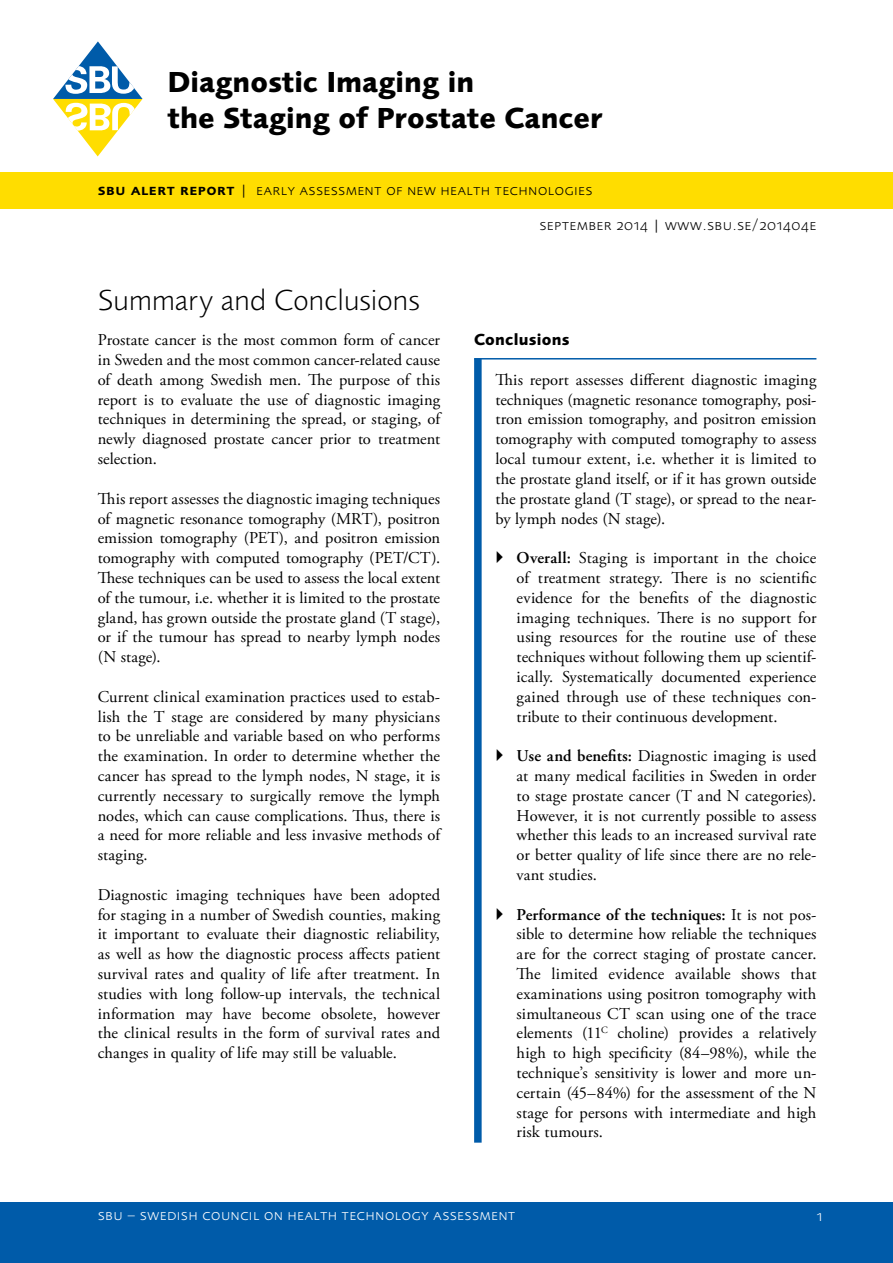
<style>
.page{position:relative;width:893px;height:1263px;background:#fff}
.page>*{position:absolute;margin:0;border:0;box-sizing:border-box;transform-origin:0 0}
.Rapporttitel{font:700 30px/36px "Foundry Sans";color:#000}
.Kapitelrubrik{font:300 30px "Foundry Sans";letter-spacing:.005em;color:#000}
.Brödtext{font:16.5px/19.8px "Adobe Garamond Pro";letter-spacing:.005em;color:#000;text-align:justify}
.Rubrik__Slutsats___S{font:700 16.5px "Foundry Sans";letter-spacing:.015em;color:#000}
.Sidhuvud_svart{font:300 15.45px "Foundry Sans Expert";letter-spacing:.03em;color:#000}
.Sidhuvud_vitt{font:300 15.45px "Foundry Sans Expert";letter-spacing:.03em;color:#fff}
.s1{font-weight:600}
</style>
<div class="page">
<div style="left:0;top:1202px;width:893px;height:61px;background:#005ba9"></div>
<svg style="left:53px;top:41px;width:90px;height:115px"></svg>
<div style="left:0;top:173px;width:893px;height:36px;background:#fd0"></div>
<hr style="left:474px;top:358px;width:342px;height:1px;background:#005ba9">
<div style="left:474px;top:359px;width:8px;height:784px;background:#005ba9"></div>
<p class="Rapporttitel" style="left:168px;top:64px;width:436px">Diagnostic Imaging in<br>the Staging of Prostate Cancer</p>
<p class="Sidhuvud_svart" style="left:98px;top:180px;width:496px"><span class="s1">sbu alert report</span> | early assessment of new health technologies</p>
<h1 class="Kapitelrubrik" style="left:98px;top:283px;width:324px">Summary and Conclusions</h1>
<p class="Brödtext" style="left:98px;top:331px;width:344px">Prostate cancer is the most common form of cancer in Sweden and the most common cancer-related cause of death among Swedish men. The purpose of this report is to evaluate the use of diagnostic imaging techniques in determining the spread, or staging, of newly diagnosed prostate cancer prior to treatment selection.</p>
<p class="Brödtext" style="left:98px;top:489px;width:344px">This report assesses the diagnostic imaging techniques of magnetic resonance tomography (MRT), positron emission tomography (PET), and positron emission tomography with computed tomography (PET/CT).<br>These techniques can be used to assess the local extent of the tumour, i.e. whether it is limited to the prostate gland, has grown outside the prostate gland (T stage), or if the tumour has spread to nearby lymph nodes (N stage).</p>
<p class="Brödtext" style="left:98px;top:687px;width:344px">Current clinical examination practices used to estab&shy;lish the T stage are considered by many physicians to be unreliable and variable based on who performs the examination. In order to determine whether the cancer has spread to the lymph nodes, N stage, it is currently necessary to surgically remove the lymph nodes, which can cause complications. Thus, there is a need for more reliable and less invasive methods of staging.</p>
<p class="Brödtext" style="left:98px;top:885px;width:344px">Diagnostic imaging techniques have been adopted for staging in a number of Swedish counties, making it important to evaluate their diagnostic reliability, as well as how the diagnostic process affects patient survival rates and quality of life after treatment. In studies with long follow-up intervals, the technical information may have become obsolete, however the clinical results in the form of survival rates and changes in quality of life may still be valuable.</p>
<p class="Sidhuvud_svart" style="left:539px;top:216px;width:279px">september 2014 | www.sbu.se/201404e</p>
<p class="Rubrik__Slutsats___S" style="left:474px;top:330px;width:97px">Conclusions</p>
<p class="Brödtext" style="left:495px;top:370px;width:323px">This report assesses different diagnostic imaging techniques (magnetic resonance tomography, posi&shy;tron emission tomography, and positron emission tomography with computed tomography to assess local tumour extent, i.e. whether it is limited to the prostate gland itself, or if it has grown outside the prostate gland (T stage), or spread to the near&shy;by lymph nodes (N stage).</p>
<p class="Brödtext" style="left:517px;top:548px;width:301px"><span class="s1">Overall:</span> Staging is important in the choice of treatment strategy. There is no scientific evidence for the benefits of the diagnostic imaging techniques. There is no support for using resources for the routine use of these techniques without following them up scientif&shy;ically. Systematically documented experience gained through use of these techniques con&shy;tribute to their continuous development.</p>
<p class="Brödtext" style="left:517px;top:746px;width:301px"><span class="s1">Use and benefits:</span> Diagnostic imaging is used at many medical facilities in Sweden in order to stage prostate cancer (T and N categories).<br>However, it is not currently possible to assess whether this leads to an increased survival rate or better quality of life since there are no rele&shy;vant studies.</p>
<p class="Brödtext" style="left:517px;top:905px;width:301px"><span class="s1">Performance of the techniques:</span> It is not pos&shy;sible to determine how reliable the techniques are for the correct staging of prostate cancer.<br>The limited evidence available shows that examinations using positron tomography with simultaneous CT scan using one of the trace elements (11<sup>C</sup> choline) provides a relatively high to high specificity (84–98%), while the technique’s sensitivity is lower and more un&shy;certain (45–84%) for the assessment of the N stage for persons with intermediate and high risk tumours.</p>
<p class="Sidhuvud_vitt" style="left:98px;top:1206px;width:419px">sbu – swedish council on health technology assessment</p>
<p class="Sidhuvud_vitt" style="left:816px;top:1206px;width:7px">1</p>
</div>
